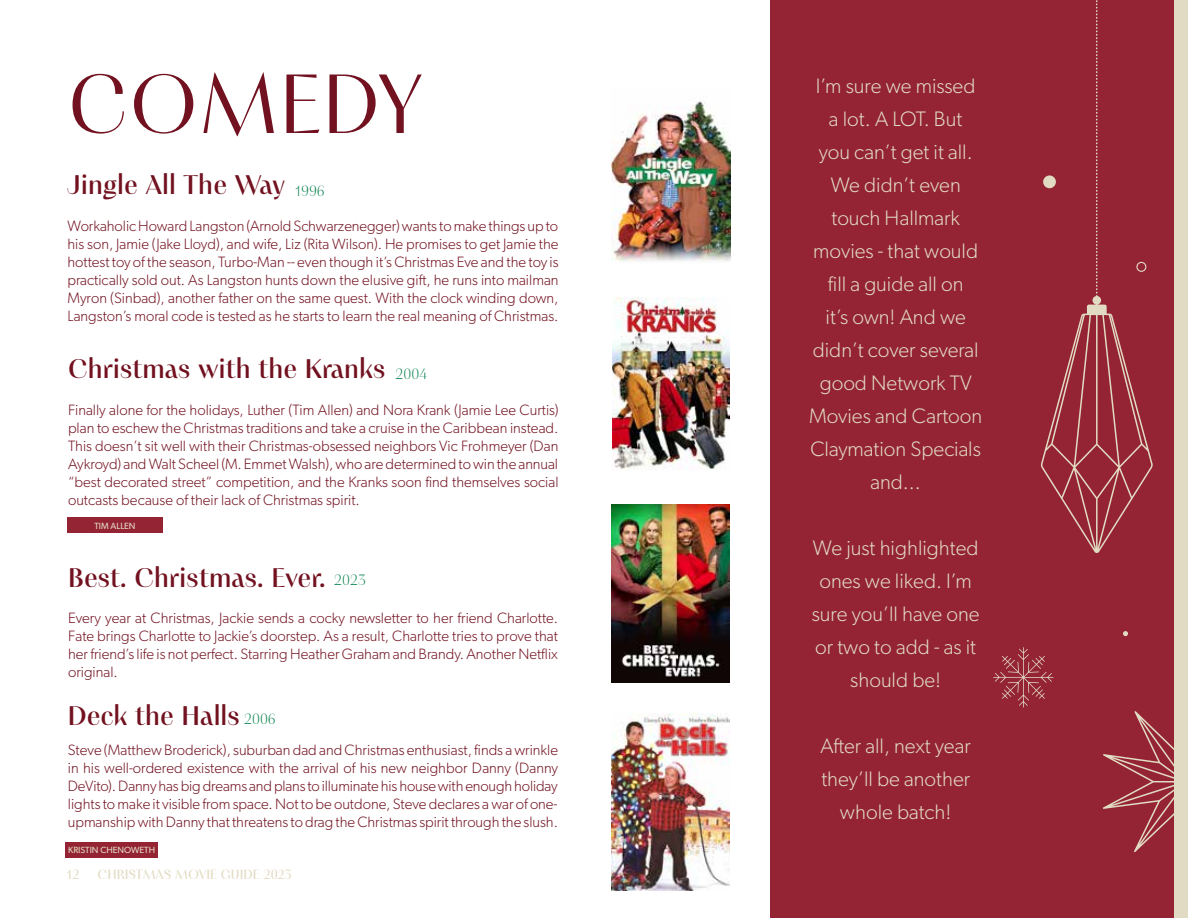
<style>
.page{position:relative;width:1188px;height:918px;background:#fff}
.page>*{position:absolute;margin:0;border:0;box-sizing:border-box;transform-origin:0 0}
.t1{font:300 84px "PF Marlet Display";color:#72111f}
.t2{font:500 27px "PF Marlet Display";color:#72111f}
.t3{font:300 21px/33px "Gibson";color:#e2dbc3;text-align:center}
.t4{font:300 15px/18px "Gibson";color:#72111f;text-align:justify}
.t5{font:100 15px "PF Marlet Display";color:#007e47}
.t6{font:13.5px "PF Marlet Display";color:#e2dbc3}
.t7{font:9px "Gibson";color:#e2dbc3}
</style>
<div class="page">
<div style="left:770px;top:0;width:418px;height:918px;background:#942433"></div>
<div style="left:68px;top:517px;width:95px;height:16px;background:#942433"></div>
<div style="left:1174px;top:0;width:14px;height:918px;background:#e2dbc3"></div>
<div style="left:65px;top:843px;width:93px;height:15px;background:#942433"></div>
<img style="left:612px;top:101px;width:118px;height:160px">
<img style="left:611px;top:505px;width:119px;height:178px">
<img style="left:613px;top:297px;width:116px;height:173px">
<img style="left:611px;top:713px;width:119px;height:178px">
<svg style="left:993px;top:89px;width:181px;height:760px"></svg>
<h1 class="t1" style="left:68px;top:51px;width:356px">COMEDY</h1>
<h2 class="t2" style="left:68px;top:168px;width:219px">Jingle All The Way</h2>
<p class="t5" style="left:295px;top:182px;width:31px">1996</p>
<p class="t4" style="left:68px;top:217px;width:493px">Workaholic Howard Langston (Arnold Schwarzenegger) wants to make things up to his son, Jamie (Jake Lloyd), and wife, Liz (Rita Wilson). He promises to get Jamie the hottest toy of the season, Turbo-Man -- even though it’s Christmas Eve and the toy is practically sold out. As Langston hunts down the elusive gift, he runs into mailman Myron (Sinbad), another father on the same quest. With the clock winding down, Langston’s moral code is tested as he starts to learn the real meaning of Christmas.</p>
<h2 class="t2" style="left:68px;top:351px;width:319px">Christmas with the Kranks</h2>
<p class="t4" style="left:68px;top:400px;width:492px">Finally alone for the holidays, Luther (Tim Allen) and Nora Krank (Jamie Lee Curtis) plan to eschew the Christmas traditions and take a cruise in the Caribbean instead.<br>This doesn’t sit well with their Christmas-obsessed neighbors Vic Frohmeyer (Dan Aykroyd) and Walt Scheel (M. Emmet Walsh), who are determined to win the annual “best decorated street” competition, and the Kranks soon find themselves social outcasts because of their lack of Christmas spirit.</p>
<p class="t5" style="left:395px;top:364px;width:33px">2004</p>
<p class="t7" style="left:94px;top:520px;width:43px">TIM ALLEN</p>
<h2 class="t2" style="left:68px;top:560px;width:259px">Best. Christmas. Ever.</h2>
<p class="t5" style="left:334px;top:571px;width:34px">2023</p>
<p class="t4" style="left:68px;top:609px;width:492px">Every year at Christmas, Jackie sends a cocky newsletter to her friend Charlotte.<br>Fate brings Charlotte to Jackie’s doorstep. As a result, Charlotte tries to prove that her friend’s life is not perfect. Starring Heather Graham and Brandy. Another Netflix original.</p>
<h2 class="t2" style="left:68px;top:698px;width:174px">Deck the Halls</h2>
<p class="t5" style="left:244px;top:709px;width:33px">2006</p>
<p class="t4" style="left:68px;top:740px;width:492px">Steve (Matthew Broderick), suburban dad and Christmas enthusiast, finds a wrinkle in his well-ordered existence with the arrival of his new neighbor Danny (Danny DeVito). Danny has big dreams and plans to illuminate his house with enough holiday lights to make it visible from space. Not to be outdone, Steve declares a war of one&shy;upmanship with Danny that threatens to drag the Christmas spirit through the slush.</p>
<p class="t7" style="left:68px;top:845px;width:89px">KRISTIN CHENOWETH</p>
<p class="t6" style="left:67px;top:865px;width:14px">12</p>
<p class="t6" style="left:98px;top:865px;width:196px">CHRISTMAS MOVIE GUIDE 2023</p>
<h3 class="t3" style="left:809px;top:69px;width:175px">I’m sure we missed a lot. A LOT. But<br>you can’t get it all.<br>We didn’t even touch Hallmark movies - that would fill a guide all on<br>it’s own! And we didn’t cover several good Network TV<br>Movies and Cartoon<br>Claymation Specials and...</h3>
<h3 class="t3" style="left:812px;top:531px;width:169px">We just highlighted ones we liked. I’m sure you’ll have one or two to add - as it should be!</h3>
<h3 class="t3" style="left:821px;top:729px;width:152px">After all, next year they’ll be another whole batch!</h3>
</div>
